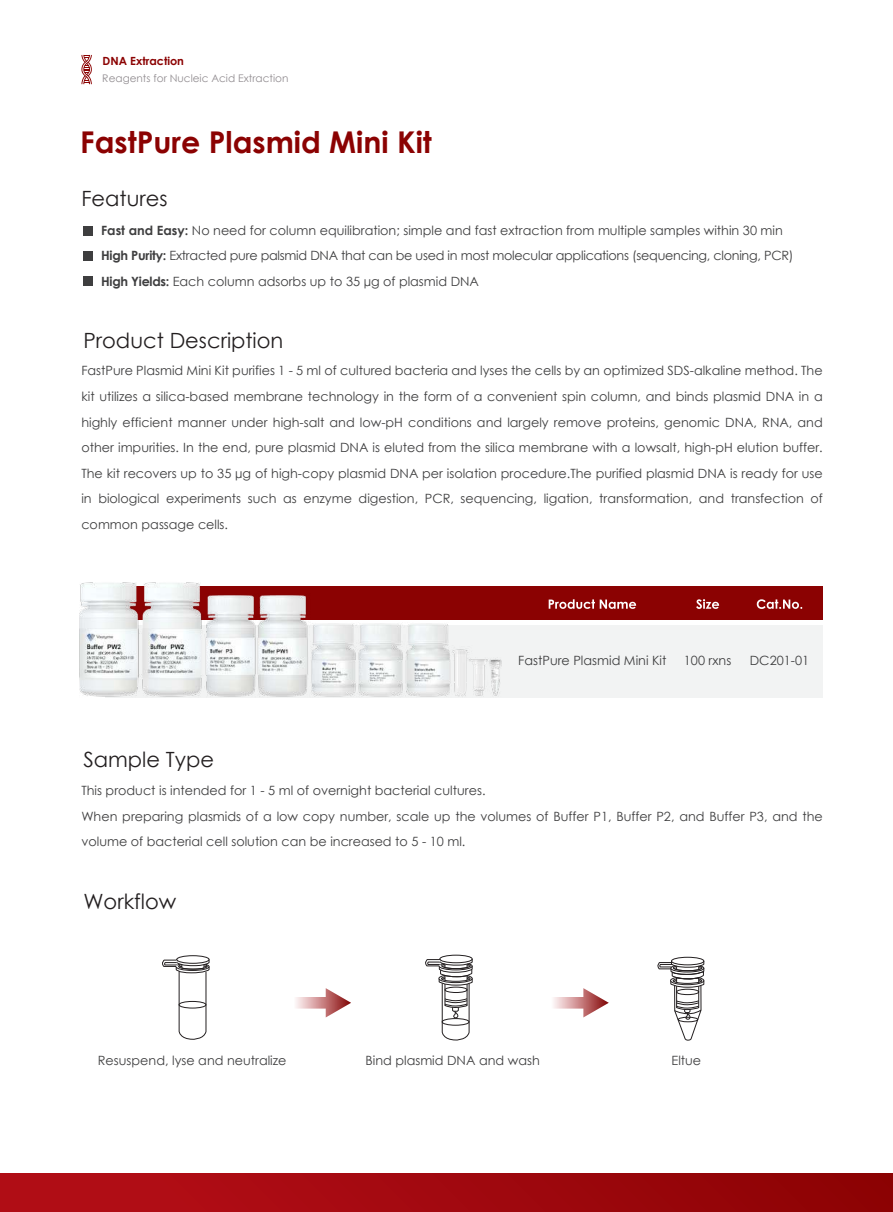
<style>
.page{position:relative;width:893px;height:1212px;background:#fff}
.page>*{position:absolute;margin:0;border:0;box-sizing:border-box;transform-origin:0 0}
.t1{font:700 30px "Century Gothic";color:#8b0202}
.t2{font:21px "Century Gothic";color:#231f20}
.t3{font:12.75px/25.5px "Century Gothic";color:#3e3e3f}
.t4{font:700 11.25px "Century Gothic";color:#8b0202}
.t5{font:10.5px "Century Gothic";color:#928d91}
.s1{font-weight:700}
</style>
<div class="page">
<div style="left:0;top:1174px;width:893px;height:38px;background:linear-gradient(to right,#b60f18,#8d0204)"></div>
<div style="left:83px;top:226px;width:9px;height:10px;background:#3e3e3f"></div>
<div style="left:83px;top:251px;width:9px;height:10px;background:#3e3e3f"></div>
<div style="left:83px;top:276px;width:9px;height:9px;background:#3e3e3f"></div>
<svg style="left:81px;top:55px;width:11px;height:29px"></svg>
<div style="left:105px;top:625px;width:718px;height:72px;background:#f2f3f3"></div>
<div style="left:105px;top:586px;width:718px;height:34px;background:#8b0202"></div>
<svg style="left:549px;top:599px;width:87px;height:10px"></svg>
<svg style="left:696px;top:599px;width:23px;height:10px"></svg>
<svg style="left:757px;top:599px;width:45px;height:10px"></svg>
<img style="left:79px;top:582px;width:435px;height:116px">
<div style="left:671px;top:957px;width:33px;height:8px;border:1px solid #231f20;border-radius:50%"></div>
<svg style="left:657px;top:961px;width:47px;height:80px"></svg>
<div style="left:440px;top:955px;width:32px;height:8px;border:1px solid #231f20;border-radius:50%"></div>
<svg style="left:425px;top:958px;width:48px;height:82px"></svg>
<div style="left:177px;top:955px;width:32px;height:8px;border:1px solid #231f20;border-radius:50%"></div>
<svg style="left:162px;top:959px;width:47px;height:80px"></svg>
<svg style="left:554px;top:988px;width:55px;height:29px"></svg>
<svg style="left:296px;top:988px;width:55px;height:29px"></svg>
<p class="t4" style="left:103px;top:52px;width:83px">DNA Extraction</p>
<p class="t5" style="left:102px;top:71px;width:188px">Reagents for Nucleic Acid Extraction</p>
<h1 class="t1" style="left:80px;top:120px;width:353px">FastPure Plasmid Mini Kit</h1>
<h2 class="t2" style="left:81px;top:184px;width:88px">Features</h2>
<p class="t3" style="left:101px;top:217px;width:694px"><span class="s1">Fast and Easy:</span> No need for column equilibration; simple and fast extraction from multiple samples within 30 min<br><span class="s1">High Purity:</span> Extracted pure palsmid DNA that can be used in most molecular applications (sequencing, cloning, PCR)<br><span class="s1">High Yields:</span> Each column adsorbs up to 35 µg of plasmid DNA</p>
<h2 class="t2" style="left:83px;top:326px;width:201px">Product Description</h2>
<p class="t3" style="left:81px;top:358px;width:743px;text-align:justify">FastPure Plasmid Mini Kit purifies 1 - 5 ml of cultured bacteria and lyses the cells by an optimized SDS-alkaline method. The kit utilizes a silica-based membrane technology in the form of a convenient spin column, and binds plasmid DNA in a highly efficient manner under high-salt and low-pH conditions and largely remove proteins, genomic DNA, RNA, and other impurities. In the end, pure plasmid DNA is eluted from the silica membrane with a lowsalt, high-pH elution buffer.<br>The kit recovers up to 35 µg of high-copy plasmid DNA per isolation procedure.The purified plasmid DNA is ready for use in biological experiments such as enzyme digestion, PCR, sequencing, ligation, transformation, and transfection of common passage cells.</p>
<h2 class="t2" style="left:83px;top:745px;width:132px">Sample Type</h2>
<p class="t3" style="left:518px;top:647px;width:150px">FastPure Plasmid Mini Kit</p>
<p class="t3" style="left:684px;top:647px;width:49px">100 rxns</p>
<p class="t3" style="left:750px;top:647px;width:61px">DC201-01</p>
<p class="t3" style="left:81px;top:777px;width:743px">This product is intended for 1 - 5 ml of overnight bacterial cultures.<br>When preparing plasmids of a low copy number, scale up the volumes of Buffer P1, Buffer P2, and Buffer P3, and the volume of bacterial cell solution can be increased to 5 - 10 ml.</p>
<h2 class="t2" style="left:83px;top:887px;width:94px">Workflow</h2>
<p class="t3" style="left:98px;top:1048px;width:190px">Resuspend, lyse and neutralize</p>
<p class="t3" style="left:366px;top:1048px;width:176px">Bind plasmid DNA and wash</p>
<p class="t3" style="left:671px;top:1048px;width:31px">Eltue</p>
</div>
